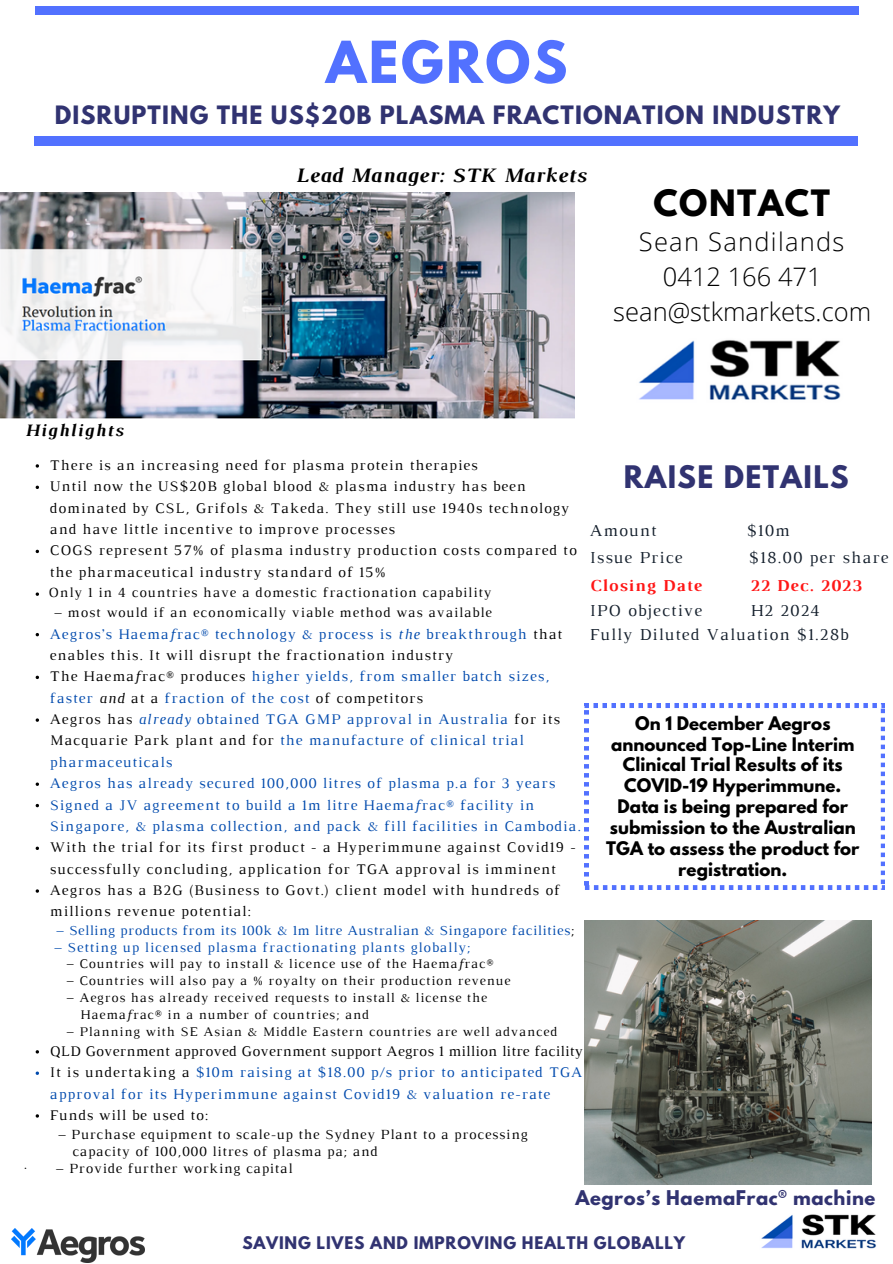
<style>
.page{position:relative;width:893px;height:1264px;background:#fff}
.page>*{position:absolute;margin:0;border:0;box-sizing:border-box;transform-origin:0 0}
.t1{font:700 51.3px "League Spartan";letter-spacing:.05em;color:#5271ff}
.t2{font:700 32.25px "League Spartan";letter-spacing:.05em;color:#000}
.t3{font:700 27.45px "League Spartan";letter-spacing:.05em;color:#313371}
.t4{font:300 25.5px "Open Sans";color:#000}
.t5{font:300 25.5px "Open Sans";letter-spacing:.05em;color:#000}
.t6{font:700 22.35px "League Spartan";letter-spacing:.05em;color:#313371}
.t7{font:italic 700 21px "Luthier";letter-spacing:.03em;color:#000}
.t8{font:700 18px "League Spartan";letter-spacing:.03em;color:#313371}
.t9{font:italic 700 17.7px "Luthier";letter-spacing:.07em;color:#000}
.t10{font:17.1px "Luthier";letter-spacing:.07em;color:#141f2c}
.t11{font:700 17.1px "Luthier";letter-spacing:.07em;color:#ff1616}
.t12{font:700 16.65px/20.9px "League Spartan";letter-spacing:.005em;color:#000;text-align:center}
.t13{font:700 15.45px "League Spartan";letter-spacing:.05em;color:#313371}
.t14{font:15px/21.3px "Luthier";letter-spacing:.07em;color:#000}
.t15{font:15px/21.3px "Luthier";letter-spacing:.07em;color:#004aad}
.t16{font:15px "Luthier";letter-spacing:.02em;color:#000}
.t17{font:14.25px "Luthier";letter-spacing:.06em;color:#000}
.t18{font:14.25px "Luthier";letter-spacing:.04em;color:#004aad}
.t19{font:14.25px "Luthier";letter-spacing:.07em;color:#004aad}
.t20{font:13.5px "Luthier";letter-spacing:.07em;color:#000}
.s1{color:#004aad}
.s2{font-style:italic;color:#004aad}
.s3{color:#000}
.s4{font-style:italic;color:#000}
.s5{font-style:italic}
</style>
<div class="page">
<div style="left:34px;top:137px;width:823px;height:8px;background:#5271ff"></div>
<div style="left:35px;top:6px;width:823px;height:9px;background:#5271ff"></div>
<img style="left:0;top:193px;width:574px;height:226px">
<img style="left:584px;top:920px;width:287px;height:264px">
<img style="left:12px;top:1228px;width:132px;height:33px">
<img style="left:639px;top:340px;width:202px;height:60px">
<svg style="left:36px;top:485px;width:3px;height:4px"></svg>
<svg style="left:36px;top:592px;width:3px;height:4px"></svg>
<svg style="left:36px;top:782px;width:3px;height:4px"></svg>
<svg style="left:36px;top:846px;width:3px;height:4px"></svg>
<img style="left:761px;top:1214px;width:115px;height:35px">
<svg style="left:584px;top:703px;width:300px;height:186px"></svg>
<p class="t1" style="left:326px;top:37px;width:243px">AEGROS</p>
<p class="t6" style="left:55px;top:104px;width:786px">DISRUPTING THE US$20B PLASMA FRACTIONATION INDUSTRY</p>
<p class="t7" style="left:295px;top:167px;width:292px">Lead Manager: STK Markets</p>
<p class="t2" style="left:653px;top:186px;width:178px">CONTACT</p>
<p class="t5" style="left:638px;top:224px;width:207px">Sean Sandilands</p>
<p class="t4" style="left:663px;top:259px;width:160px">0412 166 471</p>
<p class="t4" style="left:613px;top:294px;width:259px">sean@stkmarkets.com</p>
<p class="t9" style="left:24px;top:424px;width:99px">Highlights</p>
<p class="t14" style="left:50px;top:455px;width:429px">There is an increasing need for plasma protein therapies</p>
<p class="t14" style="left:50px;top:477px;width:520px">Until now the US$20B global blood &amp; plasma industry has been dominated by CSL, Grifols &amp; Takeda. They still use 1940s technology and have little incentive to improve processes</p>
<p class="t14" style="left:50px;top:541px;width:528px">COGS represent 57% of plasma industry production costs compared to the pharmaceutical industry standard of 15%</p>
<p class="t17" style="left:49px;top:587px;width:444px">Only 1 in 4 countries have a domestic fractionation capability</p>
<p class="t14" style="left:50px;top:624px;width:513px"><span class="s1">Aegros’s Haema</span><span class="s2">f</span><span class="s1">rac® technology &amp; process is</span> <span class="s2">the</span> <span class="s1">breakthrough</span> that enables this. It will disrupt the fractionation industry</p>
<p class="t15" style="left:50px;top:667px;width:501px"><span class="s3">The Haema</span><span class="s4">f</span><span class="s3">rac® produces</span> higher yields, from smaller batch sizes, faster <span class="s4">and</span> <span class="s3">at a</span> fraction of the cost <span class="s3">of competitors</span></p>
<p class="t15" style="left:50px;top:709px;width:511px"><span class="s3">Aegros has</span> <span class="s5">already</span> obtained TGA GMP approval in Australia <span class="s3">for its<br>Macquarie Park plant and for</span> the manufacture of clinical trial pharmaceuticals</p>
<p class="t15" style="left:50px;top:773px;width:507px">Aegros has already secured 100,000 litres of plasma p.a for 3 years</p>
<p class="t15" style="left:50px;top:795px;width:532px">Signed a JV agreement to build a 1m litre Haema<span class="s5">f</span>rac® facility in<br>Singapore, &amp; plasma collection, and pack &amp; fill facilities in Cambodia.</p>
<p class="t14" style="left:50px;top:837px;width:527px">With the trial for its first product - a Hyperimmune against Covid19 - successfully concluding, application for TGA approval is imminent</p>
<p class="t14" style="left:50px;top:880px;width:511px">Aegros has a B2G (Business to Govt.) client model with hundreds of millions revenue potential:</p>
<p class="t17" style="left:54px;top:607px;width:439px">– most would if an economically viable method was available</p>
<p class="t18" style="left:56px;top:925px;width:519px">– Selling products from its 100k &amp; 1m litre Australian &amp; Singapore facilities<span class="s3">;</span></p>
<p class="t19" style="left:54px;top:942px;width:418px">– Setting up licensed plasma fractionating plants globally;</p>
<p class="t20" style="left:67px;top:958px;width:428px">– Countries will pay to install &amp; licence use of the Haema<span class="s5">f</span>rac®</p>
<p class="t20" style="left:67px;top:975px;width:445px">– Countries will also pay a % royalty on their production revenue</p>
<p class="t20" style="left:67px;top:992px;width:422px">– Aegros has already received requests to install &amp; license the</p>
<p class="t20" style="left:81px;top:1009px;width:290px">Haema<span class="s5">f</span>rac® in a number of countries; and</p>
<p class="t20" style="left:67px;top:1026px;width:492px">– Planning with SE Asian &amp; Middle Eastern countries are well advanced</p>
<p class="t3" style="left:623px;top:463px;width:226px">RAISE DETAILS</p>
<p class="t10" style="left:589px;top:524px;width:68px">Amount</p>
<p class="t10" style="left:746px;top:524px;width:44px">$10m</p>
<p class="t10" style="left:589px;top:551px;width:94px">Issue Price</p>
<p class="t10" style="left:749px;top:551px;width:141px">$18.00 per share</p>
<p class="t11" style="left:589px;top:579px;width:113px">Closing Date</p>
<p class="t11" style="left:750px;top:579px;width:113px">22 Dec. 2023</p>
<p class="t10" style="left:589px;top:604px;width:114px">IPO objective</p>
<p class="t10" style="left:750px;top:604px;width:71px">H2 2024</p>
<p class="t10" style="left:589px;top:628px;width:260px">Fully Diluted Valuation $1.28b</p>
<p class="t12" style="left:611px;top:714px;width:245px">On 1 December Aegros announced Top-Line Interim<br>Clinical Trial Results of its<br>COVID-19 Hyperimmune.</p>
<p class="t12" style="left:606px;top:798px;width:255px">Data is being prepared for submission to the Australian<br>TGA to assess the product for registration.</p>
<p class="t16" style="left:50px;top:1045px;width:534px">QLD Government approved Government support Aegros 1 million litre facility</p>
<p class="t15" style="left:50px;top:1062px;width:534px"><span class="s3">It is undertaking a</span> $10m raising at $18.00 p/s prior to anticipated TGA approval for its Hyperimmune against Covid19 &amp; valuation re-rate</p>
<p class="t14" style="left:50px;top:1105px;width:160px">Funds will be used to:</p>
<p class="t17" style="left:58px;top:1129px;width:471px">– Purchase equipment to scale-up the Sydney Plant to a processing</p>
<p class="t17" style="left:72px;top:1145px;width:306px">capacity of 100,000 litres of plasma pa; and</p>
<p class="t17" style="left:24px;top:1162px;width:269px">· – Provide further working capital</p>
<p class="t8" style="left:575px;top:1188px;width:301px">Aegros’s HaemaFrac® machine</p>
<p class="t13" style="left:242px;top:1235px;width:444px">SAVING LIVES AND IMPROVING HEALTH GLOBALLY</p>
</div>
